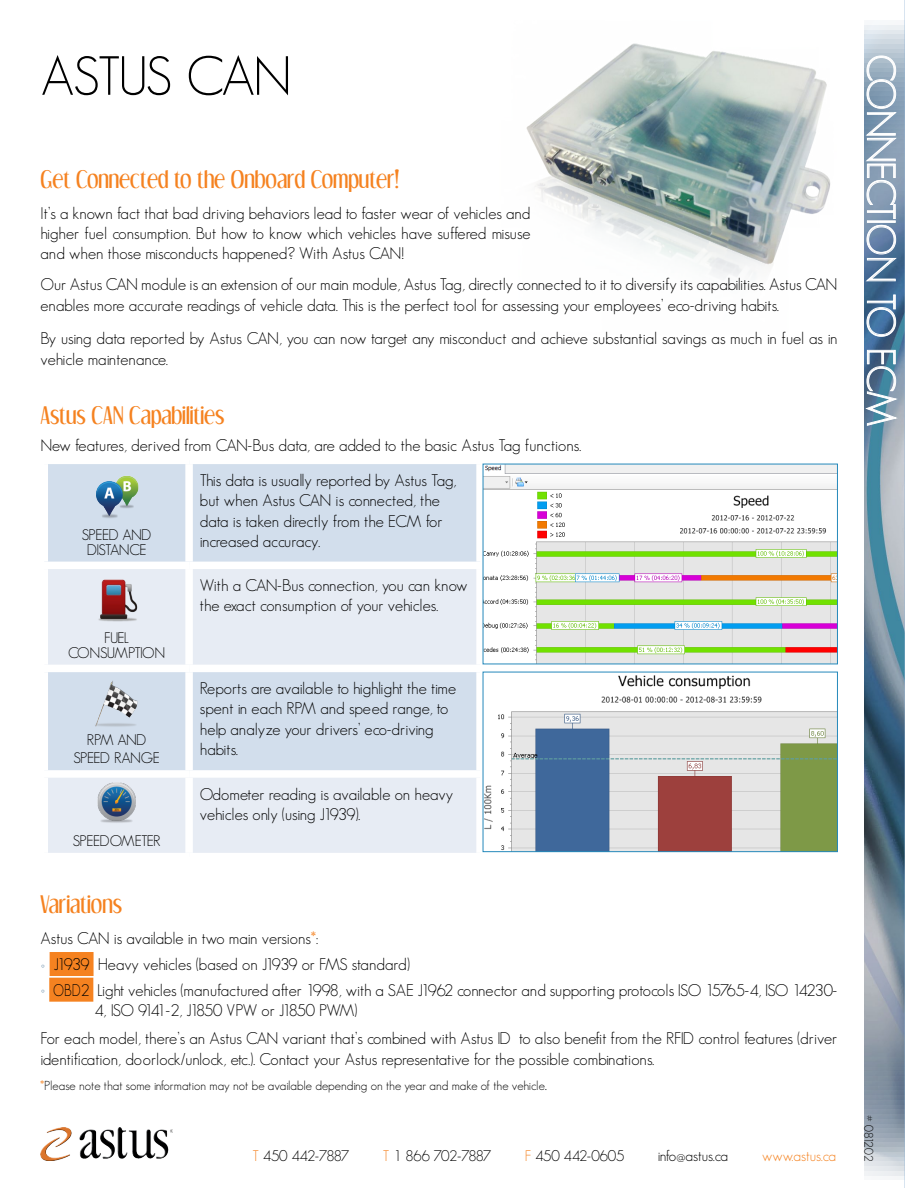
<style>
.page{position:relative;width:905px;height:1188px;background:#fff}
.page>*{position:absolute;margin:0;border:0;box-sizing:border-box;transform-origin:0 0}
.t1{font:300 54px "Geosans";letter-spacing:-.045em;color:#000}
.t2{font:300 39px "Geosans";color:#fff}
.t3{font:21px "Dream Orphans";color:#f58220}
.t4{font:300 16.5px/20.2px "Geosans";color:#000}
.t5{font:300 15px/15px "Geosans";letter-spacing:-.045em;color:#000}
.t6{font:300 15px/18px "Geosans";letter-spacing:-.02em;color:#000;text-align:center}
.t7{font:300 15px "Geosans";color:#000}
.t8{font:300 15px "Geosans";color:#f58220}
.t9{font:300 12.75px "Geosans";color:#000}
.t10{font:300 12px "Geosans";letter-spacing:-.005em;color:#000}
.s1{color:#f58220}
.s2{font-size:16.5px}
</style>
<div class="page">
<img style="left:864px;top:25px;width:40px;height:1155px">
<hr style="left:904px;top:0;width:1px;height:1188px;background:#97b8d7">
<img style="left:41px;top:1128px;width:132px;height:33px">
<img style="left:526px;top:43px;width:305px;height:235px">
<div style="left:50px;top:952px;width:43px;height:24px;background:#f58220"></div>
<div style="left:49px;top:978px;width:44px;height:24px;background:#f58220"></div>
<div style="left:48px;top:464px;width:428px;height:98px;background:#d2deec"></div>
<div style="left:48px;top:569px;width:428px;height:96px;background:#e7ecf4"></div>
<div style="left:48px;top:672px;width:428px;height:98px;background:#d2deec"></div>
<div style="left:48px;top:778px;width:428px;height:75px;background:#e7ecf4"></div>
<div style="left:185px;top:464px;width:8px;height:98px;background:#fff"></div>
<div style="left:185px;top:569px;width:8px;height:96px;background:#fff"></div>
<div style="left:185px;top:672px;width:8px;height:98px;background:#fff"></div>
<div style="left:185px;top:778px;width:8px;height:75px;background:#fff"></div>
<img style="left:91px;top:471px;width:51px;height:51px">
<img style="left:94px;top:576px;width:46px;height:46px">
<img style="left:93px;top:679px;width:48px;height:48px">
<img style="left:94px;top:779px;width:46px;height:46px">
<svg style="left:864px;top:55px;width:33px;height:164px;background:#9bafc1"></svg>
<div style="left:867px;top:220px;width:28px;height:3px;border:1px solid #fff"></div>
<svg style="left:864px;top:225px;width:33px;height:57px;background:#728ead"></svg>
<svg style="left:866px;top:294px;width:30px;height:43px"></svg>
<svg style="left:864px;top:350px;width:34px;height:76px;background:#7393aa"></svg>
<img style="left:484px;top:466px;width:351px;height:196px">
<img style="left:484px;top:675px;width:351px;height:175px">
<div style="left:482px;top:672px;width:355px;height:180px;border:1px solid #2589bb"></div>
<h1 class="t1" style="left:40px;top:46px;width:252px">Astus CAN</h1>
<h2 class="t2" style="left:902px;top:54px;width:374px;rotate:90deg">Connection to ECM</h2>
<p class="t3" style="left:40px;top:166px;width:360px">Get Connected to the Onboard Computer!</p>
<p class="t4" style="left:40px;top:203px;width:491px;text-align:justify">It’s a known fact that bad driving behaviors lead to faster wear of vehicles and higher fuel consumption. But how to know which vehicles have suffered misuse and when those misconducts happened? With Astus CAN!</p>
<p class="t4" style="left:40px;top:275px;width:798px">Our Astus CAN module is an extension of our main module, Astus Tag, directly connected to it to diversify its capabilities. Astus CAN enables more accurate readings of vehicle data. This is the perfect tool for assessing your employees’ eco-driving habits.</p>
<p class="t4" style="left:40px;top:329px;width:798px">By using data reported by Astus CAN, you can now target any misconduct and achieve substantial savings as much in fuel as in vehicle maintenance.</p>
<p class="t3" style="left:40px;top:402px;width:185px">Astus CAN Capabilities</p>
<p class="t4" style="left:40px;top:435px;width:542px">New features, derived from CAN-Bus data, are added to the basic Astus Tag functions.</p>
<p class="t5" style="left:87px;top:527px;width:66px;text-indent:-5px">Speed and distanc</p>
<p class="t5" style="left:139px;top:542px;width:9px">e</p>
<p class="t5" style="left:104px;top:630px;width:27px">Fuel</p>
<p class="t5" style="left:68px;top:645px;width:11px">cons</p>
<p class="t5" style="left:107px;top:645px;width:36px">um ption</p>
<p class="t6" style="left:73px;top:731px;width:88px">RPM and speed range</p>
<p class="t5" style="left:73px;top:833px;width:87px">Speedometer</p>
<p class="t4" style="left:200px;top:470px;width:258px">This data is usually reported by Astus Tag, but when Astus CAN is connected, the data is taken directly from the ECM for increased accuracy.</p>
<p class="t4" style="left:200px;top:575px;width:269px">With a CAN-Bus connection, you can know the exact consumption of your vehicles.</p>
<p class="t4" style="left:200px;top:678px;width:258px">Reports are available to highlight the time spent in each RPM and speed range, to help analyze your drivers’ eco-driving habits.</p>
<p class="t4" style="left:200px;top:784px;width:255px">Odometer reading is available on heavy vehicles only (using J1939).</p>
<p class="t3" style="left:40px;top:892px;width:83px">Variations</p>
<p class="t4" style="left:53px;top:926px;width:785px;line-height:25.7px;text-indent:-13px">Astus CAN is available in two main versions<span class="s1">*</span>:<br>J1939 Heavy vehicles (based on J1939 or FMS standard)<br>OBD2 Light vehicles (manufactured after 1998, with a SAE J1962 connector and supporting protocols ISO 15765-4, ISO 14230-</p>
<p class="t4" style="left:40px;top:996px;width:798px;line-height:28.3px;text-indent:54px">4, ISO 9141-2, J1850 VPW or J1850 PWM)<br>For each model, there’s an Astus CAN variant that’s combined with Astus ID to also benefit from the RFID control features (driver</p>
<p class="t4" style="left:40px;top:1049px;width:615px">identification, doorlock/unlock, etc.). Contact your Astus representative for the possible combinations.</p>
<p class="t9" style="left:40px;top:1079px;width:508px"><span class="s1">*</span>Please note that some information may not be available depending on the year and make of the vehicle<span class="s2">.</span></p>
<p class="t5" style="left:252px;top:1148px;width:98px"><span class="s1">T</span> 450 442-7887</p>
<p class="t5" style="left:383px;top:1148px;width:110px"><span class="s1">T</span> 1 866 702-7887</p>
<p class="t7" style="left:524px;top:1147px;width:101px"><span class="s1">F</span> 450 442-0605</p>
<p class="t5" style="left:657px;top:1148px;width:72px">info@astus.ca</p>
<p class="t8" style="left:762px;top:1147px;width:75px">www.astus.ca</p>
<p class="t10" style="left:875px;top:1115px;width:48px;rotate:90deg"># 081202</p>
</div>
